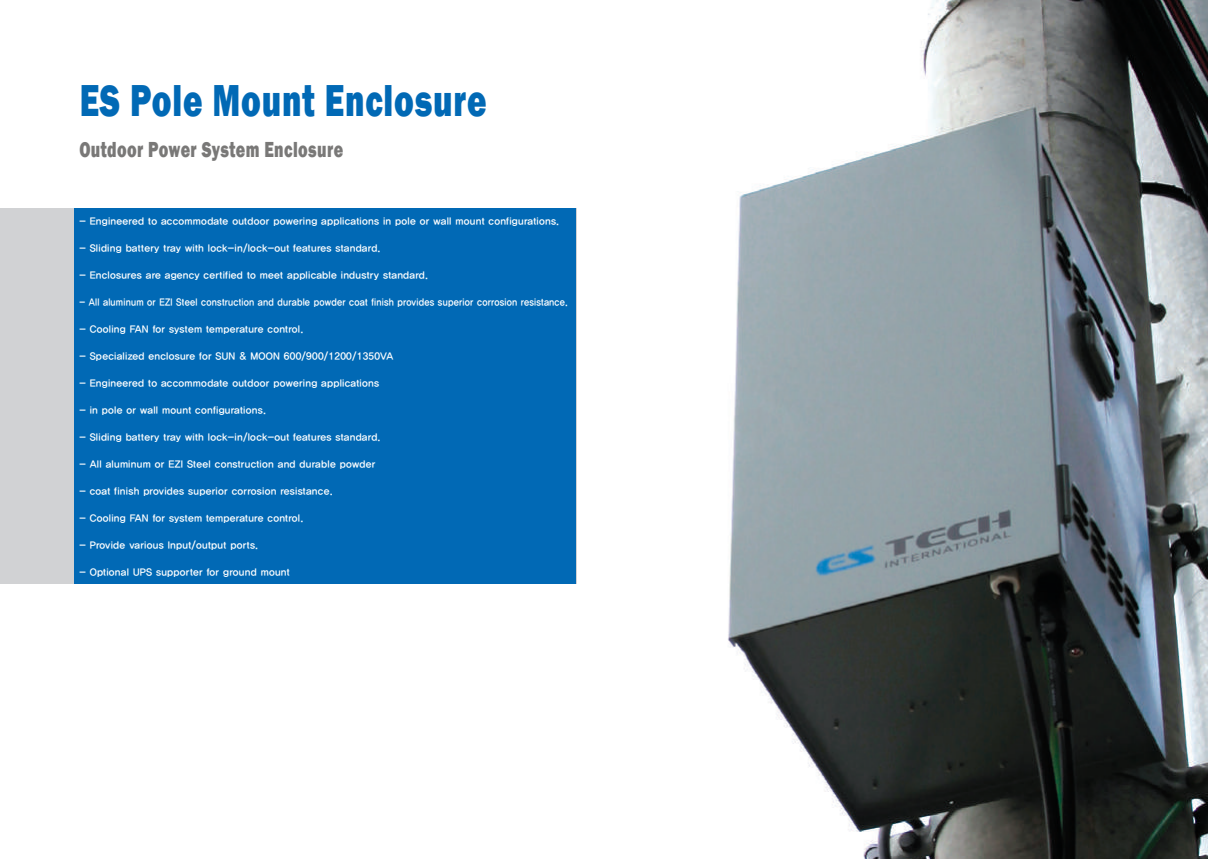
<style>
.page{position:relative;width:1208px;height:859px;background:#fff}
.page>*{position:absolute;margin:0;border:0;box-sizing:border-box;transform-origin:0 0}
.t1{font:800 46.1px "Franklin Gothic";letter-spacing:.025em;color:#0169b5;scale:.72 1}
.t2{font:800 22.4px "Franklin Gothic";letter-spacing:.025em;color:#797877;scale:.72 1}
.t3{font:10px "YDIYGO340";letter-spacing:.025em;color:#fff}
.t4{font:10px "YDIYGO340";letter-spacing:.025em;color:#fff;scale:.9 1}
</style>
<div class="page">
<img style="left:0;top:0;width:1208px;height:859px">
<div style="left:0;top:208px;width:576px;height:375px;background:#d1d2d4"></div>
<div style="left:74px;top:208px;width:502px;height:375px;background:#0169b5"></div>
<h1 class="t1" style="left:80px;top:71px;width:566px">ES Pole Mount Enclosure</h1>
<h2 class="t2" style="left:79px;top:135px;width:368px">Outdoor Power System Enclosure</h2>
<p class="t3" style="left:79px;top:216px;width:481px">- Engineered to accommodate outdoor powering applications in pole or wall mount configurations.</p>
<p class="t3" style="left:79px;top:243px;width:303px">- Sliding battery tray with lock-in/lock-out features standard.</p>
<p class="t3" style="left:79px;top:270px;width:350px">- Enclosures are agency certified to meet applicable industry standard.</p>
<p class="t4" style="left:79px;top:297px;width:544px">- All aluminum or EZI Steel construction and durable powder coat finish provides superior corrosion resistance.</p>
<p class="t3" style="left:79px;top:324px;width:225px">- Cooling FAN for system temperature control.</p>
<p class="t3" style="left:79px;top:351px;width:315px">- Specialized enclosure for SUN &amp; MOON 600/900/1200/1350VA</p>
<p class="t3" style="left:79px;top:378px;width:301px">- Engineered to accommodate outdoor powering applications</p>
<p class="t3" style="left:79px;top:405px;width:188px">- in pole or wall mount configurations.</p>
<p class="t3" style="left:79px;top:432px;width:303px">- Sliding battery tray with lock-in/lock-out features standard.</p>
<p class="t3" style="left:79px;top:459px;width:297px">- All aluminum or EZI Steel construction and durable powder</p>
<p class="t3" style="left:79px;top:486px;width:255px">- coat finish provides superior corrosion resistance.</p>
<p class="t3" style="left:79px;top:513px;width:225px">- Cooling FAN for system temperature control.</p>
<p class="t3" style="left:79px;top:540px;width:180px">- Provide various Input/output ports.</p>
<p class="t3" style="left:79px;top:567px;width:212px">- Optional UPS supporter for ground mount</p>
</div>
